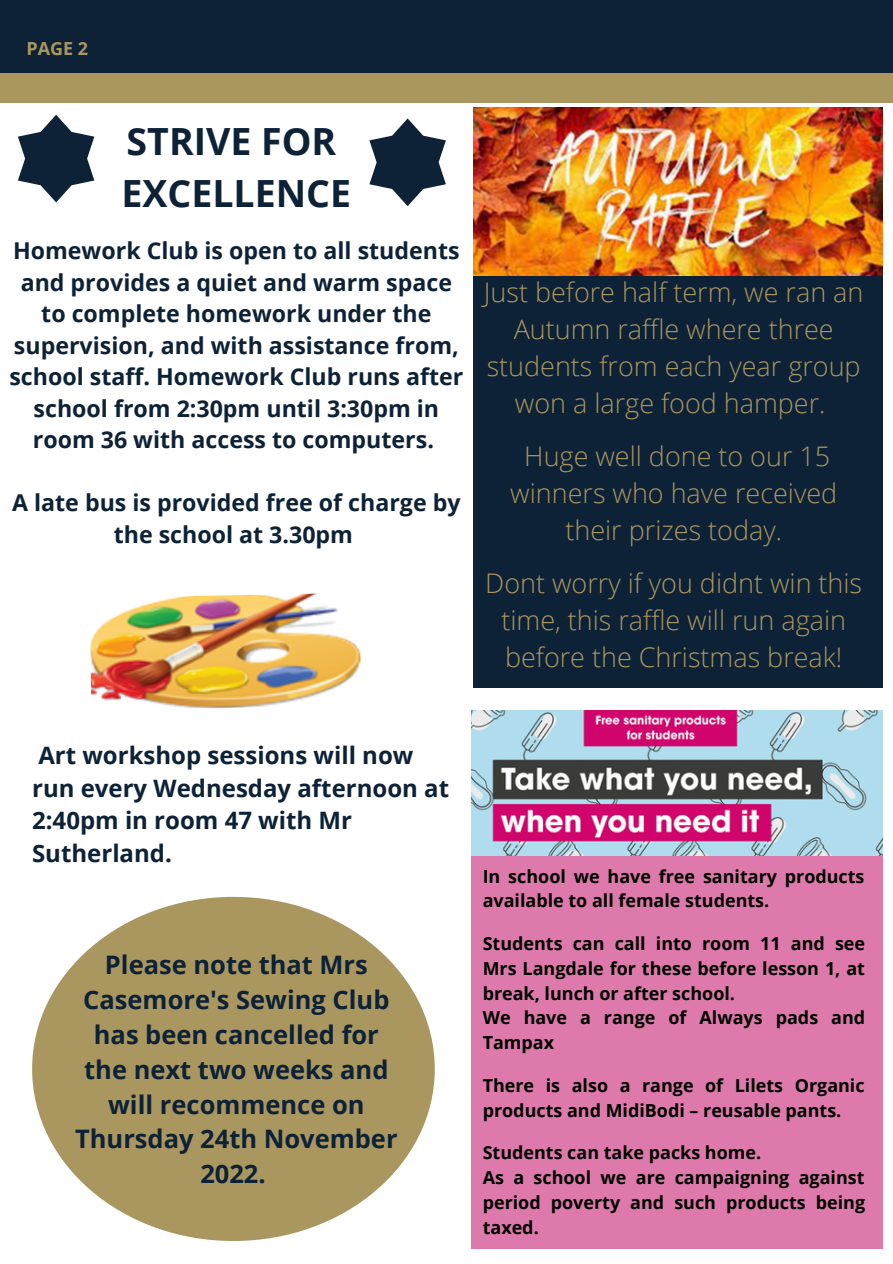
<style>
.page{position:relative;width:893px;height:1264px;background:#fff}
.page>*{position:absolute;margin:0;border:0;box-sizing:border-box;transform-origin:0 0}
.t1{font:700 37.5px/51.8px "Open Sans";color:#0d2236}
.t2{font:300 27px/36.9px "Open Sans";color:#aa9760;text-align:center}
.t3{font:700 25.5px/34.8px "Open Sans";color:#0d2236;text-align:center}
.t4{font:700 24px/32.5px "Open Sans";color:#0d2236}
.t5{font:700 23.1px/31.5px "Open Sans";color:#0d2236;text-align:center}
.t6{font:700 18px/24.8px "Open Sans";color:#000}
.t7{font:700 18px "Open Sans";color:#aa9760}
</style>
<div class="page">
<div style="left:0;top:0;width:892px;height:1262px;background:#0d2236"></div>
<div style="left:0;top:88px;width:892px;height:1174px;background:#fff"></div>
<div style="left:0;top:74px;width:892px;height:29px;background:#aa9760"></div>
<img style="left:471px;top:710px;width:411px;height:145px">
<div style="left:471px;top:855px;width:411px;height:393px;background:#dd7aab"></div>
<div style="left:473px;top:275px;width:409px;height:413px;background:#0d2236"></div>
<img style="left:473px;top:107px;width:409px;height:169px">
<img style="left:90px;top:593px;width:271px;height:116px">
<div style="left:32px;top:896px;width:403px;height:344px;background:#aa9760;border-radius:50%"></div>
<svg style="left:18px;top:115px;width:76px;height:87px"></svg>
<svg style="left:369px;top:118px;width:77px;height:88px"></svg>
<p class="t7" style="left:26px;top:35px;width:63px">PAGE 2</p>
<h1 class="t1" style="left:122px;top:115px;width:231px">STRIVE FOR<br>EXCELLENCE</h1>
<p class="t5" style="left:9px;top:234px;width:455px">Homework Club is open to all students and provides a quiet and warm space to complete homework under the supervision, and with assistance from, school staff. Homework Club runs after school from 2:30pm until 3:30pm in room 36 with access to computers.</p>
<p class="t5" style="left:12px;top:486px;width:450px">A late bus is provided free of charge by the school at 3.30pm</p>
<h2 class="t2" style="left:484px;top:273px;width:381px">Just before half term, we ran an<br>Autumn raffle where three students from each year group won a large food hamper.</h2>
<h2 class="t2" style="left:510px;top:437px;width:328px">Huge well done to our 15 winners who have received their prizes today.</h2>
<h2 class="t2" style="left:485px;top:563px;width:378px">Dont worry if you didnt win this time, this raffle will run again before the Christmas break!</h2>
<h3 class="t4" style="left:32px;top:738px;width:418px">Art workshop sessions will now run every Wednesday afternoon at<br>2:40pm in room 47 with Mr<br>Sutherland.</h3>
<h3 class="t3" style="left:75px;top:946px;width:324px">Please note that Mrs<br>Casemore's Sewing Club has been cancelled for the next two weeks and will recommence on<br>Thursday 24th November<br>2022.</h3>
<p class="t6" style="left:482px;top:863px;width:383px">In school we have free sanitary products available to all female students.</p>
<p class="t6" style="left:482px;top:930px;width:384px">Students can call into room 11 and see<br>Mrs Langdale for these before lesson 1, at break, lunch or after school.<br>We have a range of Always pads and<br>Tampax</p>
<p class="t6" style="left:482px;top:1072px;width:383px">There is also a range of Lilets Organic products and MidiBodi – reusable pants.</p>
<p class="t6" style="left:482px;top:1139px;width:384px">Students can take packs home.<br>As a school we are campaigning against period poverty and such products being taxed.</p>
</div>
